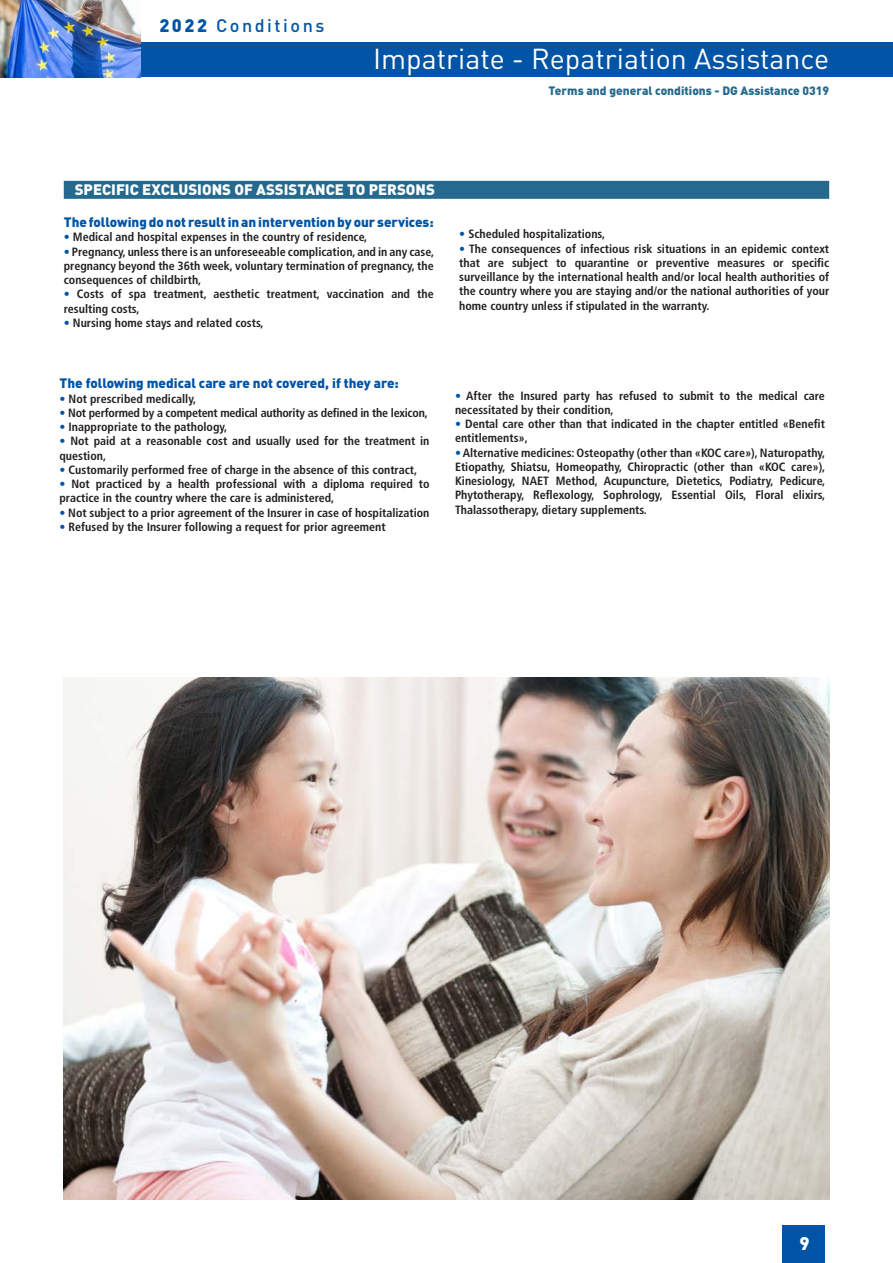
<style>
.page{position:relative;width:893px;height:1263px;background:#fff}
.page>*{position:absolute;margin:0;border:0;box-sizing:border-box;transform-origin:0 0}
.t1{font:28.5px "DIN";color:#fff}
.t2{font:900 18.15px "DIN";color:#fff}
.t3{font:500 18px "DIN";letter-spacing:.14em;color:#0154a6}
.Titre1{font:900 15px "DIN";color:#fff}
.Titre2{font:900 13.5px "DIN";color:#0154a6}
.Texte1{font:700 condensed 12px/14.2px "Frutiger LT Std";color:#231f20}
.Texte1-2{font:700 condensed 12px "Frutiger LT Std";letter-spacing:-.02em;color:#231f20}
.t4{font:900 12px "DIN";color:#256a8e}
.s1{font-weight:900}
.s2{color:#0154a6}
</style>
<div class="page">
<img style="left:64px;top:678px;width:765px;height:521px">
<div style="left:64px;top:181px;width:765px;height:18px;background:#256a8e"></div>
<div style="left:0;top:43px;width:893px;height:34px;background:#0154a6"></div>
<div style="left:783px;top:1225px;width:42px;height:38px;background:#0154a6"></div>
<img style="left:0;top:0;width:140px;height:77px">
<h3 class="t3" style="left:159px;top:14px;width:166px"><span class="s1">2022</span> Conditions</h3>
<h1 class="t1" style="left:373px;top:41px;width:457px">Impatriate - Repatriation Assistance</h1>
<p class="t4" style="left:549px;top:83px;width:282px">Terms and general conditions - DG Assistance 0319</p>
<p class="Titre1" style="left:75px;top:180px;width:362px">SPECIFIC EXCLUSIONS OF ASSISTANCE TO PERSONS</p>
<p class="Titre2" style="left:64px;top:213px;width:371px">The following do not result in an intervention by our services:</p>
<p class="Texte1" style="left:64px;top:230px;width:305px"><span class="s2">•</span> Medical and hospital expenses in the country of residence,</p>
<p class="Texte1" style="left:64px;top:244px;width:372px;text-align:justify"><span class="s2">•</span> Pregnancy, unless there is an unforeseeable complication, and in any case, pregnancy beyond the 36th week, voluntary termination of pregnancy, the consequences of childbirth,</p>
<p class="Texte1" style="left:64px;top:287px;width:371px"><span class="s2">•</span> Costs of spa treatment, aesthetic treatment, vaccination and the resulting costs,</p>
<p class="Texte1" style="left:64px;top:316px;width:201px"><span class="s2">•</span> Nursing home stays and related costs,</p>
<p class="Titre2" style="left:60px;top:374px;width:341px">The following medical care are not covered, if they are:</p>
<p class="Texte1" style="left:60px;top:391px;width:138px"><span class="s2">•</span> Not prescribed medically,</p>
<p class="Texte1-2" style="left:60px;top:406px;width:370px"><span class="s2">•</span> Not performed by a competent medical authority as defined in the lexicon,</p>
<p class="Texte1" style="left:60px;top:420px;width:169px"><span class="s2">•</span> Inappropriate to the pathology,</p>
<p class="Texte1" style="left:60px;top:434px;width:371px"><span class="s2">•</span> Not paid at a reasonable cost and usually used for the treatment in question,</p>
<p class="Texte1" style="left:60px;top:463px;width:359px"><span class="s2">•</span> Customarily performed free of charge in the absence of this contract,</p>
<p class="Texte1" style="left:60px;top:477px;width:371px"><span class="s2">•</span> Not practiced by a health professional with a diploma required to practice in the country where the care is administered,</p>
<p class="Texte1" style="left:60px;top:505px;width:371px"><span class="s2">•</span> Not subject to a prior agreement of the Insurer in case of hospitalization</p>
<p class="Texte1" style="left:60px;top:519px;width:328px"><span class="s2">•</span> Refused by the Insurer following a request for prior agreement</p>
<p class="Texte1" style="left:459px;top:227px;width:147px"><span class="s2">•</span> Scheduled hospitalizations,</p>
<p class="Texte1" style="left:459px;top:241px;width:371px;text-align:justify"><span class="s2">•</span> The consequences of infectious risk situations in an epidemic context that are subject to quarantine or preventive measures or specific surveillance by the international health and/or local health authorities of the country where you are staying and/or the national authorities of your home country unless if stipulated in the warranty.</p>
<p class="Texte1" style="left:455px;top:388px;width:371px"><span class="s2">•</span> After the Insured party has refused to submit to the medical care necessitated by their condition,</p>
<p class="Texte1" style="left:455px;top:417px;width:371px"><span class="s2">•</span> Dental care other than that indicated in the chapter entitled «Benefit entitlements»,</p>
<p class="Texte1" style="left:455px;top:445px;width:372px;text-align:justify"><span class="s2">•</span>Alternative medicines: Osteopathy (other than «KOC care»), Naturopathy, Etiopathy, Shiatsu, Homeopathy, Chiropractic (other than «KOC care»), Kinesiology, NAET Method, Acupuncture, Dietetics, Podiatry, Pedicure, Phytotherapy, Reflexology, Sophrology, Essential Oils, Floral elixirs, Thalassotherapy, dietary supplements.</p>
<h2 class="t2" style="left:799px;top:1231px;width:12px">9</h2>
</div>
